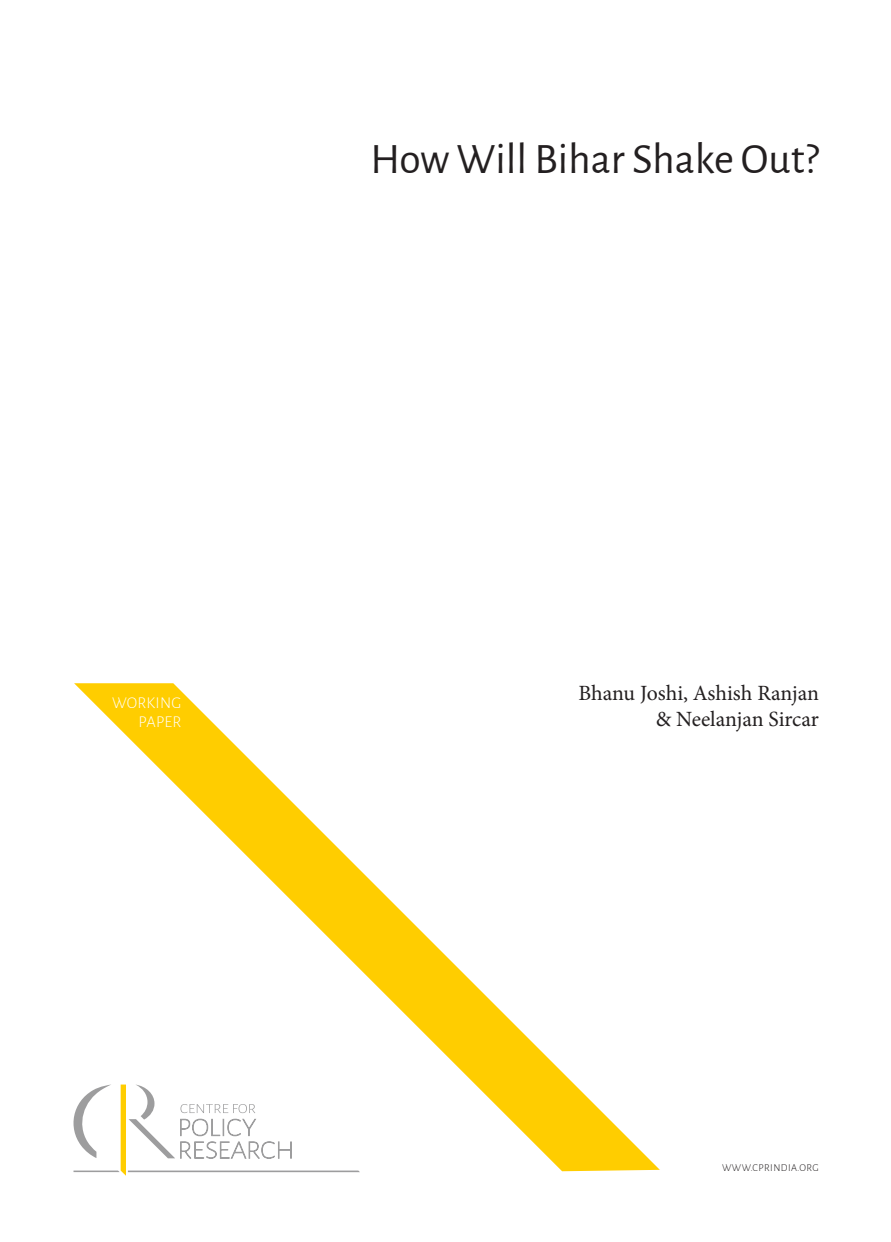
<style>
.page{position:relative;width:891px;height:1242px;background:#fff}
.page>*{position:absolute;margin:0;border:0;box-sizing:border-box;transform-origin:0 0}
.t1{font:43.5px "Alegreya Sans";color:#231f20}
.t2{font:21.75px/26.1px "Minion Pro";letter-spacing:-.005em;color:#231f20;text-align:right}
.t3{font:300 16.5px "Alegreya Sans";letter-spacing:.015em;color:#fff}
.t4{font:300 10.5px "Alegreya Sans";letter-spacing:.04em;color:#231f20}
</style>
<div class="page">
<svg style="left:73px;top:1118px;width:287px;height:58px"></svg>
<svg style="left:74px;top:683px;width:586px;height:488px"></svg>
<p class="t1" style="left:371px;top:129px;width:450px">How Will Bihar Shake Out?</p>
<p class="t3" style="left:112px;top:692px;width:71px">WORKING</p>
<p class="t3" style="left:139px;top:712px;width:44px">PAPER</p>
<p class="t2" style="left:579px;top:680px;width:242px">Bhanu Joshi, Ashish Ranjan &amp; Neelanjan Sircar</p>
<p class="t4" style="left:722px;top:1161px;width:98px">WWW.CPRINDIA.ORG</p>
</div>
